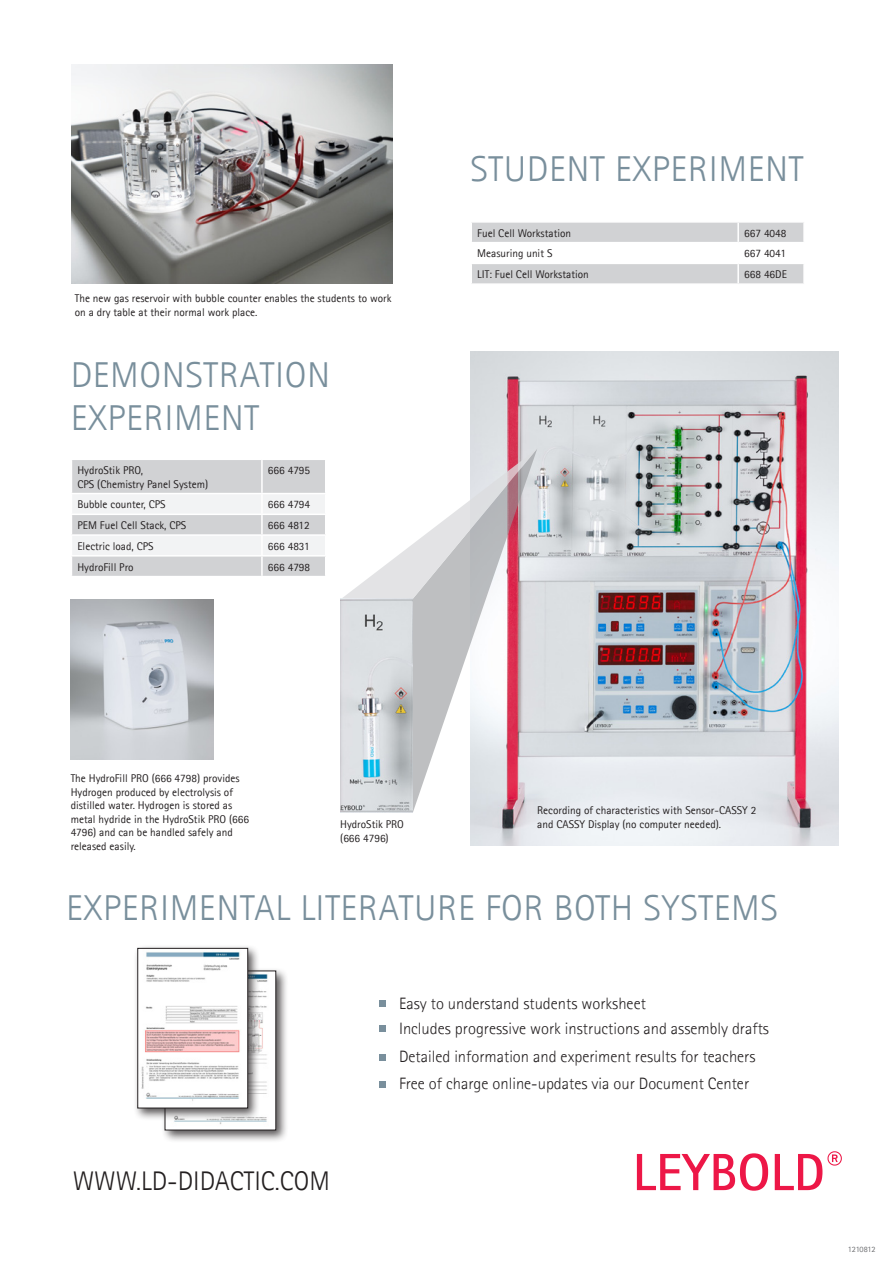
<style>
.page{position:relative;width:893px;height:1263px;background:#fff}
.page>*{position:absolute;margin:0;border:0;box-sizing:border-box;transform-origin:0 0}
.t1{font:300 36px/43.2px "Agfa Rotis Sans Serif";letter-spacing:.015em;color:#798f9c;scale:1.05 1}
.t2{font:300 27px "Agfa Rotis Sans Serif";color:#231f20}
.t3{font:300 16.5px "Agfa Rotis Sans Serif";color:#231f20}
.t4{font:11.25px/13.5px "Agfa Rotis Sans Serif";color:#231f20}
.t5{font:8.25px "Agfa Rotis Sans Serif";letter-spacing:-.02em;color:#6c6d70}
</style>
<div class="page">
<svg style="left:637px;top:1151px;width:205px;height:40px"></svg>
<img style="left:470px;top:352px;width:369px;height:494px">
<img style="left:72px;top:64px;width:320px;height:220px">
<img style="left:71px;top:600px;width:142px;height:159px">
<svg style="left:472px;top:222px;width:332px;height:62px"></svg>
<svg style="left:72px;top:460px;width:253px;height:116px"></svg>
<div style="left:380px;top:1000px;width:6px;height:7px;background:#798f9c"></div>
<div style="left:380px;top:1025px;width:6px;height:7px;background:#798f9c"></div>
<div style="left:380px;top:1054px;width:6px;height:7px;background:#798f9c"></div>
<svg style="left:380px;top:1081px;width:6px;height:6px"></svg>
<div style="left:161px;top:967px;width:127px;height:175px;background:#231f20;opacity:.75"></div>
<img style="left:167px;top:973px;width:107px;height:155px">
<div style="left:134px;top:944px;width:126px;height:176px;background:#231f20;opacity:.75"></div>
<img style="left:140px;top:950px;width:106px;height:154px">
<div style="left:138px;top:948px;width:110px;height:160px;border:1px solid #231f20"></div>
<svg style="left:413px;top:599px;width:124px;height:213px"></svg>
<svg style="left:343px;top:449px;width:194px;height:150px"></svg>
<img style="left:340px;top:598px;width:73px;height:214px">
<p class="t4" style="left:75px;top:292px;width:318px">The new gas reservoir with bubble counter enables the students to work on a dry table at their normal work place.</p>
<p class="t1" style="left:71px;top:353px;width:249px">DEMONSTRATION<br>EXPERIMENT</p>
<p class="t4" style="left:77px;top:463px;width:132px">HydroStik PRO,<br>CPS (Chemistry Panel System)</p>
<p class="t4" style="left:268px;top:463px;width:44px">666 4795</p>
<p class="t4" style="left:77px;top:498px;width:90px">Bubble counter, CPS</p>
<p class="t4" style="left:268px;top:498px;width:44px">666 4794</p>
<p class="t4" style="left:77px;top:518px;width:110px">PEM Fuel Cell Stack, CPS</p>
<p class="t4" style="left:268px;top:518px;width:43px">666 4812</p>
<p class="t4" style="left:77px;top:539px;width:78px">Electric load, CPS</p>
<p class="t4" style="left:268px;top:539px;width:43px">666 4831</p>
<p class="t4" style="left:77px;top:560px;width:58px">HydroFill Pro</p>
<p class="t4" style="left:268px;top:560px;width:44px">666 4798</p>
<p class="t1" style="left:470px;top:147px;width:319px">STUDENT EXPERIMENT</p>
<p class="t4" style="left:477px;top:226px;width:95px">Fuel Cell Workstation</p>
<p class="t4" style="left:744px;top:226px;width:44px">667 4048</p>
<p class="t4" style="left:477px;top:247px;width:77px">Measuring unit S</p>
<p class="t4" style="left:744px;top:247px;width:43px">667 4041</p>
<p class="t4" style="left:477px;top:267px;width:113px">LIT: Fuel Cell Workstation</p>
<p class="t4" style="left:744px;top:267px;width:44px">668 46DE</p>
<p class="t4" style="left:71px;top:772px;width:180px">The HydroFill PRO (666 4798) provides Hydrogen produced by electrolysis of distilled water. Hydrogen is stored as metal hydride in the HydroStik PRO (666<br>4796) and can be handled safely and released easily.</p>
<p class="t4" style="left:340px;top:817px;width:65px">HydroStik PRO</p>
<p class="t4" style="left:340px;top:831px;width:50px">(666 4796)</p>
<p class="t4" style="left:537px;top:803px;width:221px">Recording of characteristics with Sensor-CASSY 2</p>
<p class="t4" style="left:537px;top:817px;width:185px">and CASSY Display (no computer needed).</p>
<p class="t1" style="left:66px;top:887px;width:679px">EXPERIMENTAL LITERATURE FOR BOTH SYSTEMS</p>
<p class="t2" style="left:73px;top:1165px;width:259px">WWW.LD-DIDACTIC.COM</p>
<p class="t3" style="left:399px;top:993px;width:248px">Easy to understand students worksheet</p>
<p class="t3" style="left:399px;top:1019px;width:371px">Includes progressive work instructions and assembly drafts</p>
<p class="t3" style="left:399px;top:1047px;width:358px">Detailed information and experiment results for teachers</p>
<p class="t3" style="left:399px;top:1074px;width:352px">Free of charge online-updates via our Document Center</p>
<p class="t5" style="left:848px;top:1244px;width:29px">1210812</p>
</div>
